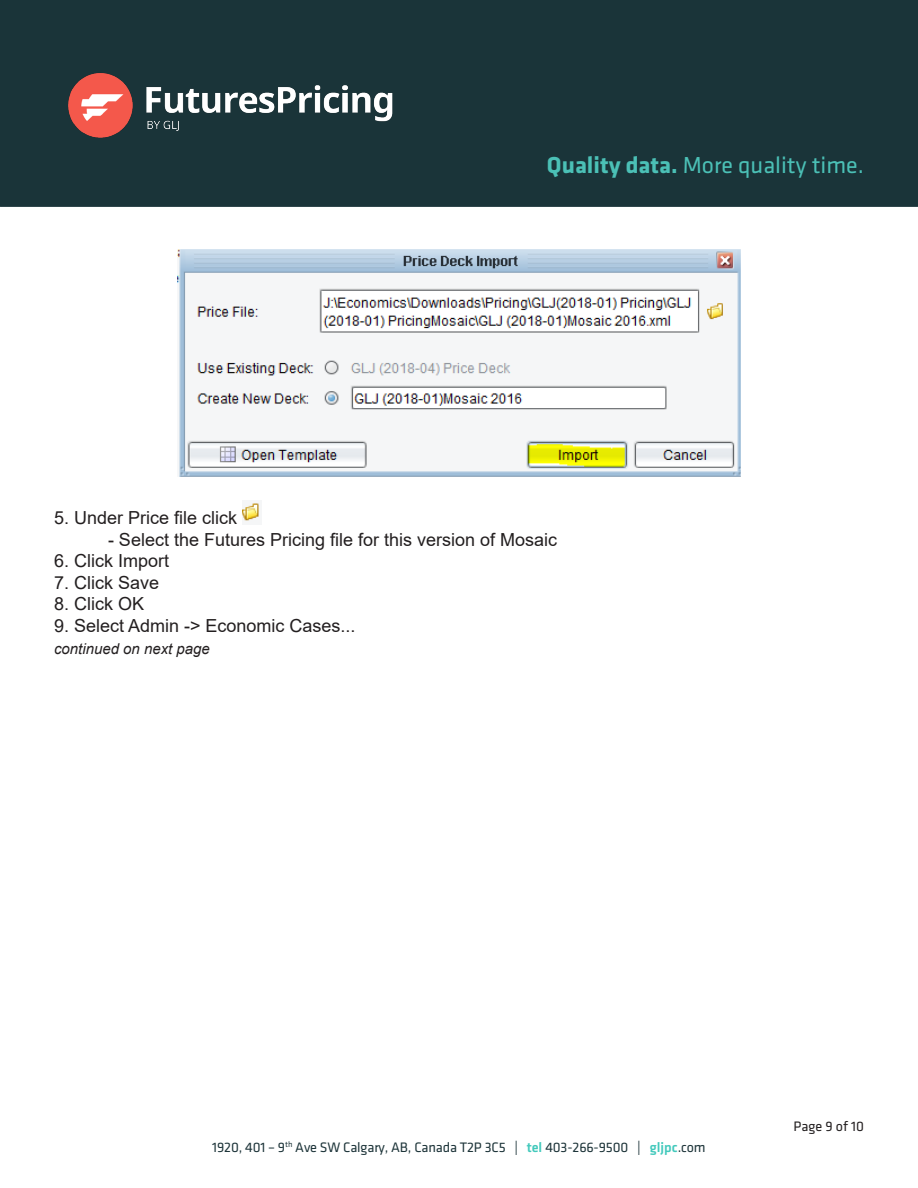
<style>
.page{position:relative;width:918px;height:1188px;background:#fff}
.page>*{position:absolute;margin:0;border:0;box-sizing:border-box;transform-origin:0 0}
.t1{font:24px "Klavika";color:#4bc0b6}
.t2{font:18px "Arial";color:#231f20}
.t3{font:italic 15px "Arial";color:#231f20}
.t4{font:14.25px "Klavika";letter-spacing:-.01em;color:#1e353a}
.t5{font:14.25px "Klavika";color:#231f20}
.s1{font-weight:700}
.s2{font-weight:500;color:#43c9bc}
</style>
<div class="page">
<div style="left:0;top:0;width:918px;height:207px;background:#1a3439;border:2px solid #1a3439"></div>
<img style="left:68px;top:73px;width:325px;height:65px">
<img style="left:242px;top:503px;width:17px;height:18px">
<img style="left:177px;top:249px;width:564px;height:228px">
<h1 class="t1" style="left:547px;top:152px;width:319px"><span class="s1">Quality data.</span> More quality time.</h1>
<p class="t2" style="left:54px;top:505px;width:185px">5. Under Price file click</p>
<p class="t2" style="left:108px;top:527px;width:451px">- Select the Futures Pricing file for this version of Mosaic</p>
<p class="t2" style="left:54px;top:549px;width:117px">6. Click Import</p>
<p class="t2" style="left:54px;top:570px;width:107px">7. Click Save</p>
<p class="t2" style="left:54px;top:592px;width:92px">8. Click OK</p>
<p class="t2" style="left:54px;top:613px;width:303px">9. Select Admin -&gt; Economic Cases...</p>
<p class="t3" style="left:54px;top:639px;width:157px">continued on next page</p>
<p class="t4" style="left:212px;top:1139px;width:495px">1920, 401 – 9<sup>th</sup> Ave SW Calgary, AB, Canada T2P 3C5 | <span class="s2">tel</span> 403-266-9500 | <span class="s2">gljpc</span>.com</p>
<p class="t5" style="left:794px;top:1119px;width:72px">Page 9 of 10</p>
</div>
